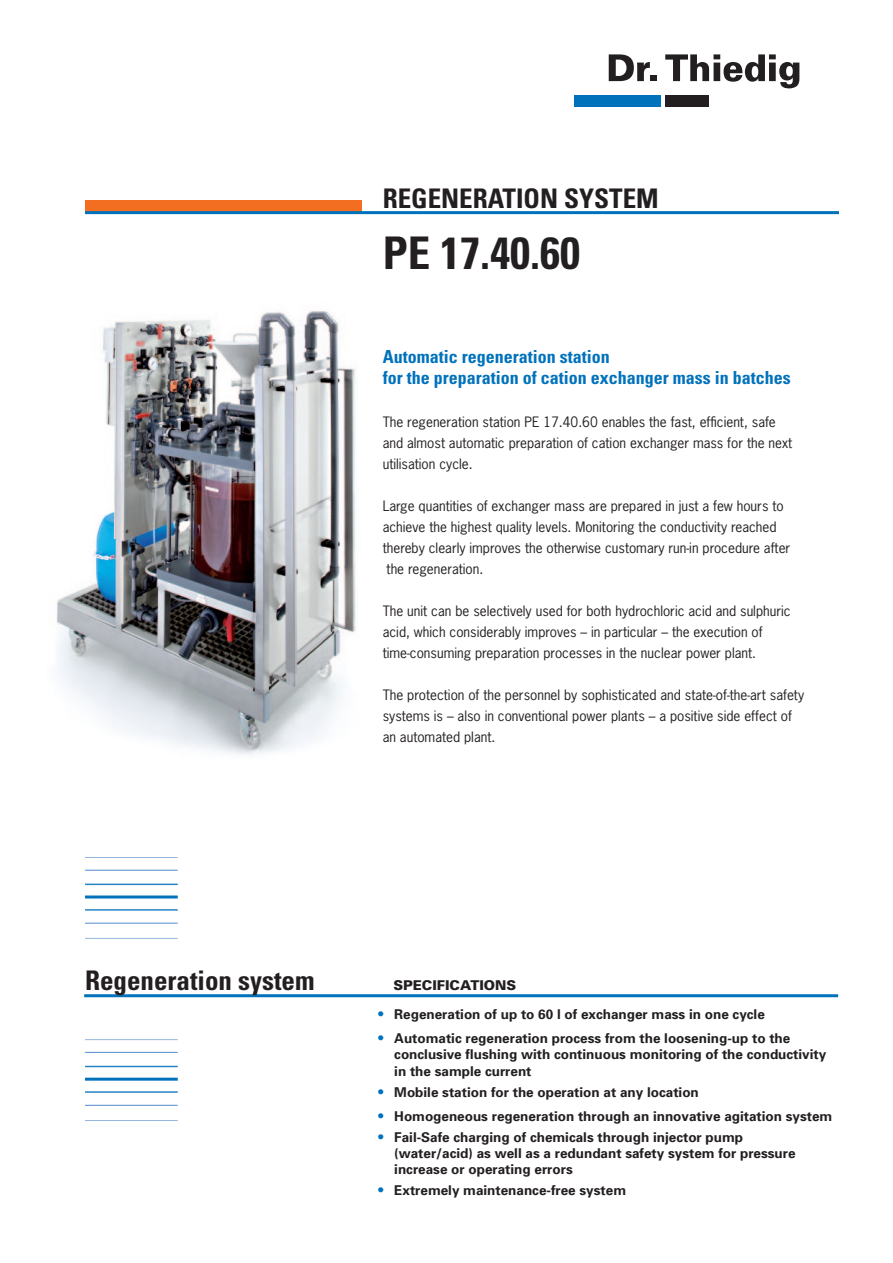
<style>
.page{position:relative;width:893px;height:1263px;background:#fff}
.page>*{position:absolute;margin:0;border:0;box-sizing:border-box;transform-origin:0 0}
.t1{font:700 condensed 45px "Univers";color:#231f20}
.t2{font:700 condensed 27px "Univers";color:#231f20}
.t3{font:700 condensed 18px/21.6px "Univers";color:#0072bc}
.t4{font:13.5px/21px "News Gothic";color:#231f20}
.t5{font:700 13.5px/16.2px "Univers";color:#231f20}
.t6{font:900 13.5px "Univers";color:#231f20}
.s1{font-family:"News Gothic";color:#0072bc}
</style>
<div class="page">
<div style="left:85px;top:200px;width:276px;height:11px;background:#f36e21"></div>
<hr style="left:85px;top:211px;width:754px;height:3px;background:#0072bc">
<svg style="left:609px;top:54px;width:47px;height:27px"></svg>
<svg style="left:665px;top:54px;width:134px;height:34px"></svg>
<div style="left:665px;top:96px;width:44px;height:11px;background:#231f20"></div>
<div style="left:574px;top:96px;width:87px;height:11px;background:#0072bc"></div>
<hr style="left:84px;top:994px;width:754px;height:3px;background:#0072bc">
<hr style="left:85px;top:857px;width:93px;height:1px;background:#95b5de">
<hr style="left:85px;top:870px;width:93px;height:1px;background:#6599d1">
<hr style="left:85px;top:883px;width:93px;height:2px;background:#2783c5">
<hr style="left:85px;top:895px;width:93px;height:3px;background:#0072bc">
<hr style="left:85px;top:909px;width:93px;height:2px;background:#2783c5">
<hr style="left:85px;top:922px;width:93px;height:2px;background:#6599d1">
<hr style="left:85px;top:938px;width:93px;height:1px;background:#95b5de">
<hr style="left:85px;top:1039px;width:93px;height:1px;background:#95b5de">
<hr style="left:85px;top:1052px;width:93px;height:1px;background:#6599d1">
<hr style="left:85px;top:1066px;width:93px;height:1px;background:#2783c5">
<hr style="left:85px;top:1078px;width:93px;height:3px;background:#0072bc">
<hr style="left:85px;top:1091px;width:93px;height:2px;background:#2783c5">
<hr style="left:85px;top:1105px;width:93px;height:1px;background:#6599d1">
<hr style="left:85px;top:1120px;width:93px;height:1px;background:#95b5de">
<img style="left:56px;top:311px;width:300px;height:444px">
<h2 class="t2" style="left:383px;top:182px;width:277px">REGENERATION SYSTEM</h2>
<h1 class="t1" style="left:383px;top:225px;width:199px">PE 17.40.60</h1>
<h3 class="t3" style="left:383px;top:345px;width:409px">Automatic regeneration station<br>for the preparation of cation exchanger mass in batches</h3>
<p class="t4" style="left:383px;top:411px;width:411px">The regeneration station PE 17.40.60 enables the fast, efficient, safe and almost automatic preparation of cation exchanger mass for the next utilisation cycle.</p>
<p class="t4" style="left:383px;top:495px;width:409px">Large quantities of exchanger mass are prepared in just a few hours to achieve the highest quality levels. Monitoring the conductivity reached thereby clearly improves the otherwise customary run-in procedure after the regeneration.</p>
<p class="t4" style="left:383px;top:600px;width:409px">The unit can be selectively used for both hydrochloric acid and sulphuric acid, which considerably improves – in particular – the execution of time-consuming preparation processes in the nuclear power plant.</p>
<p class="t4" style="left:383px;top:684px;width:423px">The protection of the personnel by sophisticated and state-of-the-art safety systems is – also in conventional power plants – a positive side effect of an automated plant.</p>
<h2 class="t2" style="left:85px;top:964px;width:231px">Regeneration system</h2>
<p class="t6" style="left:393px;top:977px;width:124px">SPECIFICATIONS</p>
<p class="t5" style="left:378px;top:1006px;width:389px"><span class="s1">•</span> Regeneration of up to 60 l of exchanger mass in one cycle</p>
<p class="t5" style="left:394px;top:1030px;width:434px;text-indent:-16px"><span class="s1">•</span> Automatic regeneration process from the loosening-up to the conclusive flushing with continuous monitoring of the conductivity in the sample current</p>
<p class="t5" style="left:378px;top:1083px;width:323px"><span class="s1">•</span> Mobile station for the operation at any location</p>
<p class="t5" style="left:378px;top:1107px;width:456px"><span class="s1">•</span> Homogeneous regeneration through an innovative agitation system</p>
<p class="t5" style="left:394px;top:1128px;width:403px;text-indent:-16px"><span class="s1">•</span> Fail-Safe charging of chemicals through injector pump (water/acid) as well as a redundant safety system for pressure increase or operating errors</p>
<p class="t5" style="left:378px;top:1181px;width:250px"><span class="s1">•</span> Extremely maintenance-free system</p>
</div>
